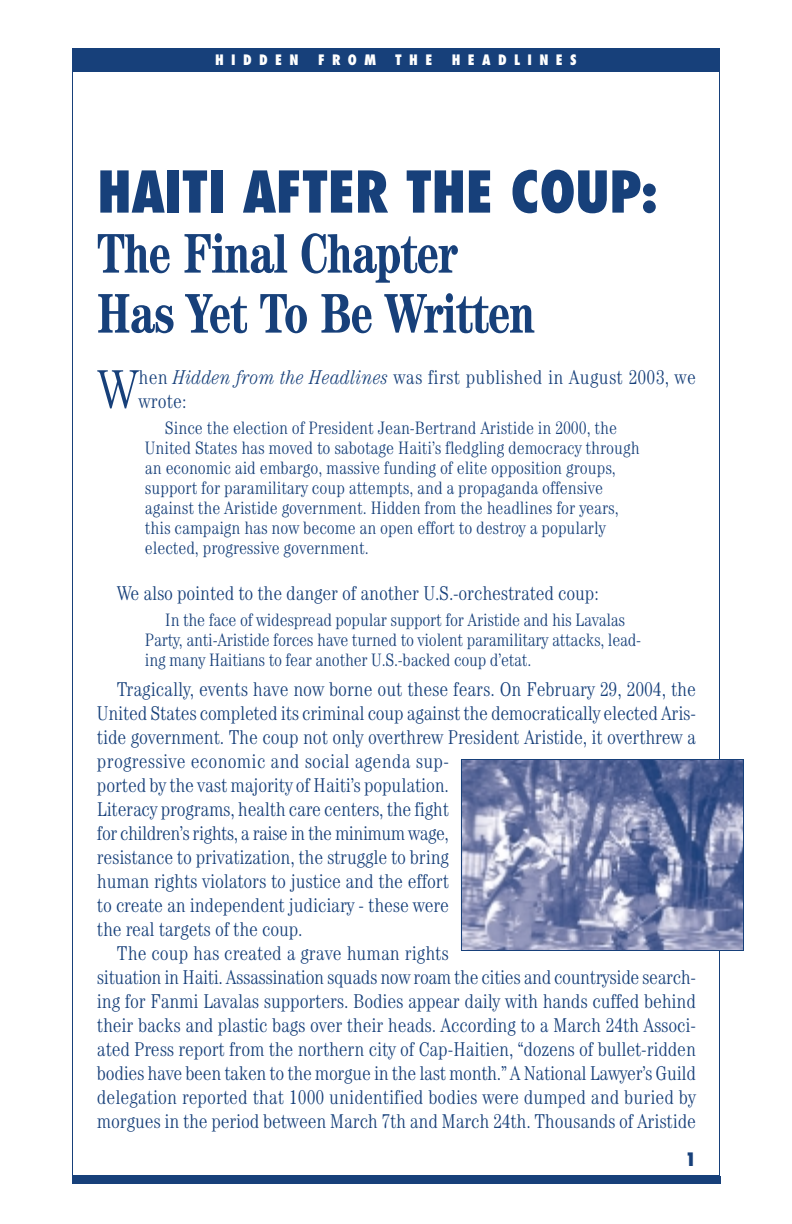
<style>
.page{position:relative;width:792px;height:1224px;background:#fff}
.page>*{position:absolute;margin:0;border:0;box-sizing:border-box;transform-origin:0 0}
.t1{font:700 condensed 56px/60px "Century";letter-spacing:-.015em;color:#17407a;scale:.9 1}
.t2{font:800 condensed 56px "Futura";letter-spacing:-.015em;color:#17407a}
.t3{font:300 condensed 54.8px "Century";color:#17407a}
.t4{font:300 condensed 20px "Century";letter-spacing:-.01em;color:#17407a}
.t5{font:300 condensed 20px/24px "Century";letter-spacing:.01em;color:#17407a}
.t6{font:300 condensed 18px/20px "Century";letter-spacing:-.005em;color:#17407a}
.t7{font:800 condensed 18px "Futura";color:#17407a}
.t8{font:800 condensed 14px "Futura";letter-spacing:.525em;color:#fff}
.s1{font-style:italic}
</style>
<div class="page">
<div style="left:72px;top:48px;width:648px;height:24px;background:#17407a"></div>
<div style="left:72px;top:1176px;width:649px;height:8px;background:#17407a"></div>
<img style="left:463px;top:761px;width:279px;height:188px">
<div style="left:461px;top:759px;width:283px;height:192px;border:1px solid #17407a"></div>
<p class="t8" style="left:215px;top:54px;width:85px">HIDDEN</p>
<p class="t8" style="left:318px;top:54px;width:59px">FROM</p>
<p class="t8" style="left:395px;top:54px;width:39px">THE</p>
<p class="t8" style="left:452px;top:54px;width:127px">HEADLINES</p>
<h1 class="t2" style="left:97px;top:168px;width:562px">HAITI AFTER THE COUP:</h1>
<h1 class="t1" style="left:97px;top:229px;width:488px">The Final Chapter<br>Has Yet To Be Written</h1>
<h2 class="t3" style="left:97px;top:370px;width:43px">W</h2>
<p class="t5" style="left:138px;top:367px;width:559px">hen <span class="s1">Hidden from the Headlines</span> was first published in August 2003, we wrote:</p>
<p class="t6" style="left:145px;top:419px;width:496px;text-indent:20px">Since the election of President Jean-Bertrand Aristide in 2000, the United States has moved to sabotage Haiti’s fledgling democracy through an economic aid embargo, massive funding of elite opposition groups, support for paramilitary coup attempts, and a propaganda offensive against the Aristide government. Hidden from the headlines for years, this campaign has now become an open effort to destroy a popularly elected, progressive government.</p>
<p class="t4" style="left:117px;top:586px;width:483px">We also pointed to the danger of another U.S.-orchestrated coup:</p>
<p class="t6" style="left:145px;top:611px;width:498px;text-indent:20px">In the face of widespread popular support for Aristide and his Lavalas<br>Party, anti-Aristide forces have turned to violent paramilitary attacks, lead&shy;ing many Haitians to fear another U.S.-backed coup d’etat.</p>
<p class="t4" style="left:117px;top:682px;width:581px">Tragically, events have now borne out these fears. On February 29, 2004, the</p>
<p class="t4" style="left:97px;top:706px;width:600px">United States completed its criminal coup against the democratically elected Aris-</p>
<p class="t4" style="left:97px;top:730px;width:600px">tide government. The coup not only overthrew President Aristide, it overthrew a</p>
<p class="t5" style="left:97px;top:751px;width:353px">progressive economic and social agenda sup-</p>
<p class="t4" style="left:97px;top:778px;width:353px">ported by the vast majority of Haiti’s population.</p>
<p class="t4" style="left:97px;top:802px;width:354px">Literacy programs, health care centers, the fight</p>
<p class="t4" style="left:97px;top:826px;width:354px">for children’s rights, a raise in the minimum wage,</p>
<p class="t4" style="left:97px;top:850px;width:353px">resistance to privatization, the struggle to bring</p>
<p class="t4" style="left:97px;top:874px;width:353px">human rights violators to justice and the effort</p>
<p class="t4" style="left:97px;top:898px;width:353px">to create an independent judiciary - these were</p>
<p class="t4" style="left:97px;top:922px;width:207px">the real targets of the coup.</p>
<p class="t4" style="left:117px;top:946px;width:333px">The coup has created a grave human rights</p>
<p class="t4" style="left:97px;top:970px;width:600px">situation in Haiti. Assassination squads now roam the cities and countryside search-</p>
<p class="t4" style="left:97px;top:994px;width:601px">ing for Fanmi Lavalas supporters. Bodies appear daily with hands cuffed behind</p>
<p class="t4" style="left:97px;top:1018px;width:601px">their backs and plastic bags over their heads. According to a March 24th Associ-</p>
<p class="t4" style="left:97px;top:1042px;width:601px">ated Press report from the northern city of Cap-Haitien, “dozens of bullet-ridden</p>
<p class="t4" style="left:97px;top:1066px;width:601px">bodies have been taken to the morgue in the last month.” A National Lawyer’s Guild</p>
<p class="t4" style="left:97px;top:1090px;width:600px">delegation reported that 1000 unidentified bodies were dumped and buried by</p>
<p class="t4" style="left:97px;top:1114px;width:601px">morgues in the period between March 7th and March 24th. Thousands of Aristide</p>
<p class="t7" style="left:685px;top:1152px;width:12px">1</p>
</div>
